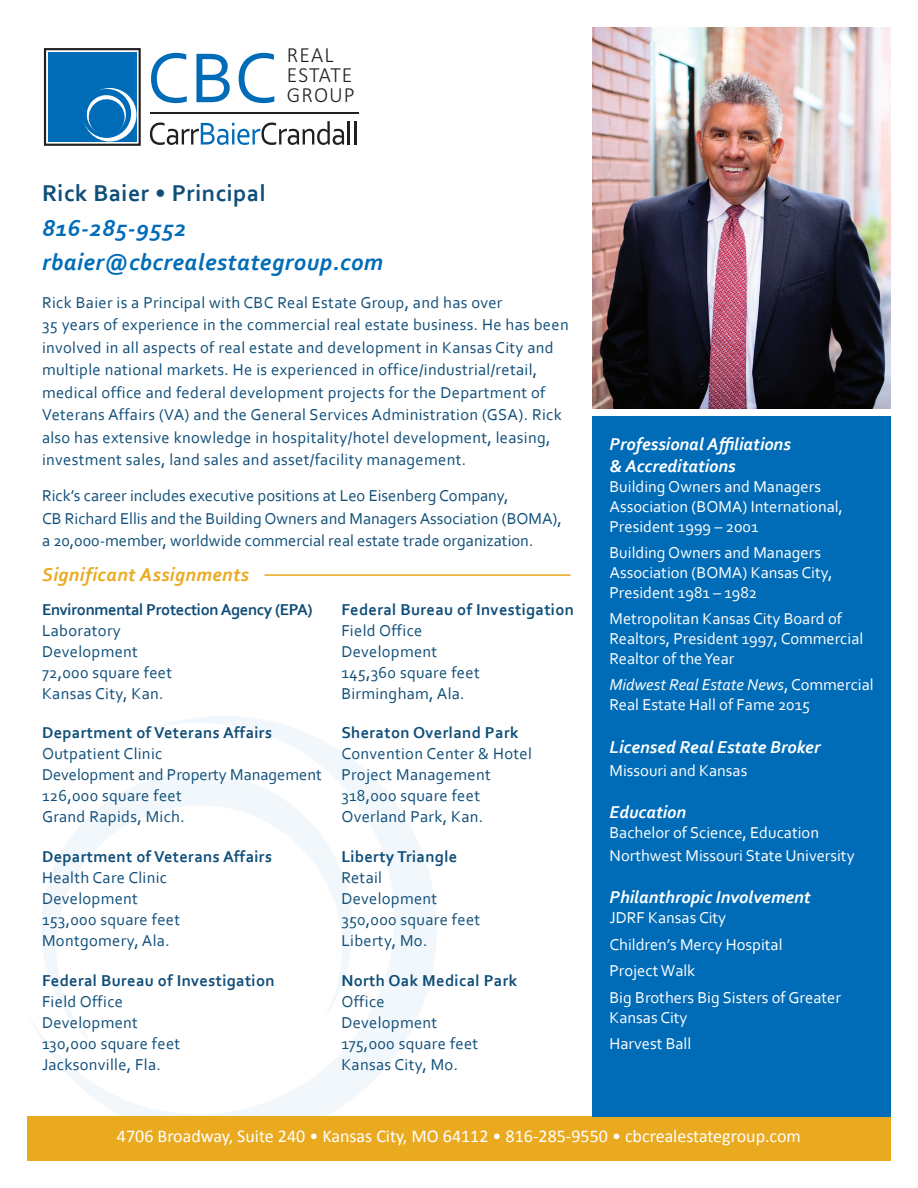
<style>
.page{position:relative;width:918px;height:1188px;background:#fff}
.page>*{position:absolute;margin:0;border:0;box-sizing:border-box;transform-origin:0 0}
.t1{font:74.1px "Corbel";color:#006cb7}
.t2{font:italic 700 24px/34.5px "Corbel";letter-spacing:.02em;color:#006cb7}
.t3{font:700 24px "Corbel";letter-spacing:.02em;color:#0f4e79}
.t4{font:300 21.6px/20.2px "Calibri";letter-spacing:.05em;color:#231f20}
.t5{font:italic 700 19.5px "Corbel";letter-spacing:.02em;color:#eaaa20}
.t6{font:italic 700 18px/22.5px "Corbel";color:#fff}
.t7{font:18px "Calibri";color:#fff}
.t8{font:16.5px/21px "Corbel";letter-spacing:.02em;color:#0f4e79}
.t9{font:16.5px/19.8px "Corbel";color:#fff}
.t10{font:16.5px/22.5px "Corbel";color:#0f4e79}
.t11{font:700 16.5px "Corbel";letter-spacing:.02em;color:#0f4e79}
.t12{font:700 16.5px "Corbel";letter-spacing:-.02em;color:#0f4e79}
.s1{font-style:italic}
</style>
<div class="page">
<svg style="left:27px;top:716px;width:410px;height:401px"></svg>
<svg style="left:40px;top:771px;width:314px;height:278px"></svg>
<div style="left:27px;top:1117px;width:864px;height:44px;background:#eaaa20"></div>
<div style="left:592px;top:416px;width:299px;height:701px;background:#006cb7"></div>
<img style="left:592px;top:27px;width:299px;height:382px">
<hr style="left:265px;top:574px;width:306px;height:2px;background:#eaaa20">
<svg style="left:150px;top:121px;width:194px;height:24px"></svg>
<hr style="left:348px;top:121px;width:2px;height:24px;background:#231f20">
<hr style="left:354px;top:121px;width:2px;height:24px;background:#231f20">
<hr style="left:150px;top:112px;width:209px;height:1px;background:#231f20">
<svg style="left:44px;top:48px;width:97px;height:98px;background:#2579b3"></svg>
<h1 class="t1" style="left:147px;top:32px;width:133px">CBC</h1>
<h3 class="t4" style="left:287px;top:44px;width:69px">REAL<br>ESTATE<br>GROUP</h3>
<h2 class="t3" style="left:42px;top:179px;width:225px">Rick Baier • Principal</h2>
<h2 class="t2" style="left:42px;top:210px;width:343px">816-285-9552 rbaier@cbcrealestategroup.com</h2>
<p class="t8" style="left:42px;top:291px;width:528px;line-height:22.5px">Rick Baier is a Principal with CBC Real Estate Group, and has over<br>35 years of experience in the commercial real estate business. He has been involved in all aspects of real estate and development in Kansas City and multiple national markets. He is experienced in office/industrial/retail, medical office and federal development projects for the Department of Veterans Affairs (VA) and the General Services Administration (GSA). Rick also has extensive knowledge in hospitality/hotel development, leasing, investment sales, land sales and asset/facility management.</p>
<p class="t10" style="left:42px;top:484px;width:521px">Rick’s career includes executive positions at Leo Eisenberg Company,<br>CB Richard Ellis and the Building Owners and Managers Association (BOMA), a 20,000-member, worldwide commercial real estate trade organization.</p>
<p class="t5" style="left:42px;top:562px;width:208px">Significant Assignments</p>
<p class="t12" style="left:42px;top:599px;width:272px">Environmental Protection Agency (EPA)</p>
<p class="t8" style="left:42px;top:620px;width:132px">Laboratory<br>Development<br>72,000 square feet<br>Kansas City, Kan.</p>
<p class="t11" style="left:42px;top:722px;width:232px">Department of Veterans Affairs</p>
<p class="t8" style="left:42px;top:743px;width:281px">Outpatient Clinic<br>Development and Property Management<br>126,000 square feet<br>Grand Rapids, Mich.</p>
<p class="t11" style="left:42px;top:846px;width:232px">Department of Veterans Affairs</p>
<p class="t8" style="left:42px;top:866px;width:140px">Health Care Clinic<br>Development<br>153,000 square feet<br>Montgomery, Ala.</p>
<p class="t11" style="left:42px;top:970px;width:234px">Federal Bureau of Investigation</p>
<p class="t8" style="left:42px;top:990px;width:140px">Field Office<br>Development<br>130,000 square feet<br>Jacksonville, Fla.</p>
<p class="t11" style="left:341px;top:599px;width:234px">Federal Bureau of Investigation</p>
<p class="t8" style="left:341px;top:620px;width:140px">Field Office<br>Development<br>145,360 square feet<br>Birmingham, Ala.</p>
<p class="t11" style="left:341px;top:722px;width:179px">Sheraton Overland Park</p>
<p class="t8" style="left:341px;top:742px;width:192px">Convention Center &amp; Hotel<br>Project Management<br>318,000 square feet<br>Overland Park, Kan.</p>
<p class="t11" style="left:341px;top:846px;width:117px">Liberty Triangle</p>
<p class="t8" style="left:341px;top:866px;width:140px">Retail<br>Development<br>350,000 square feet<br>Liberty, Mo.</p>
<p class="t11" style="left:341px;top:970px;width:178px">North Oak Medical Park</p>
<p class="t8" style="left:341px;top:990px;width:139px">Office<br>Development<br>175,000 square feet<br>Kansas City, Mo.</p>
<p class="t6" style="left:610px;top:432px;width:183px">Professional Affiliations &amp; Accreditations</p>
<p class="t9" style="left:610px;top:476px;width:235px">Building Owners and Managers<br>Association (BOMA) International,<br>President 1999 – 2001</p>
<p class="t9" style="left:610px;top:542px;width:225px">Building Owners and Managers<br>Association (BOMA) Kansas City,<br>President 1981 – 1982</p>
<p class="t9" style="left:610px;top:609px;width:255px">Metropolitan Kansas City Board of<br>Realtors, President 1997, Commercial<br>Realtor of the Year</p>
<p class="t9" style="left:610px;top:675px;width:266px"><span class="s1">Midwest Real Estate News</span>, Commercial<br>Real Estate Hall of Fame 2015</p>
<p class="t6" style="left:610px;top:735px;width:212px">Licensed Real Estate Broker</p>
<p class="t9" style="left:610px;top:760px;width:139px">Missouri and Kansas</p>
<p class="t6" style="left:610px;top:801px;width:78px">Education</p>
<p class="t9" style="left:610px;top:821px;width:247px;line-height:22.5px">Bachelor of Science, Education<br>Northwest Missouri State University</p>
<p class="t6" style="left:610px;top:886px;width:203px">Philanthropic Involvement</p>
<p class="t9" style="left:610px;top:904px;width:233px;line-height:26.5px">JDRF Kansas City<br>Children’s Mercy Hospital<br>Project Walk<br>Big Brothers Big Sisters of Greater</p>
<p class="t9" style="left:610px;top:1003px;width:83px;line-height:26.5px">Kansas City<br>Harvest Ball</p>
<p class="t7" style="left:117px;top:1125px;width:686px">4706 Broadway, Suite 240 • Kansas City, MO 64112 • 816-285-9550 • cbcrealestategroup.com</p>
</div>
